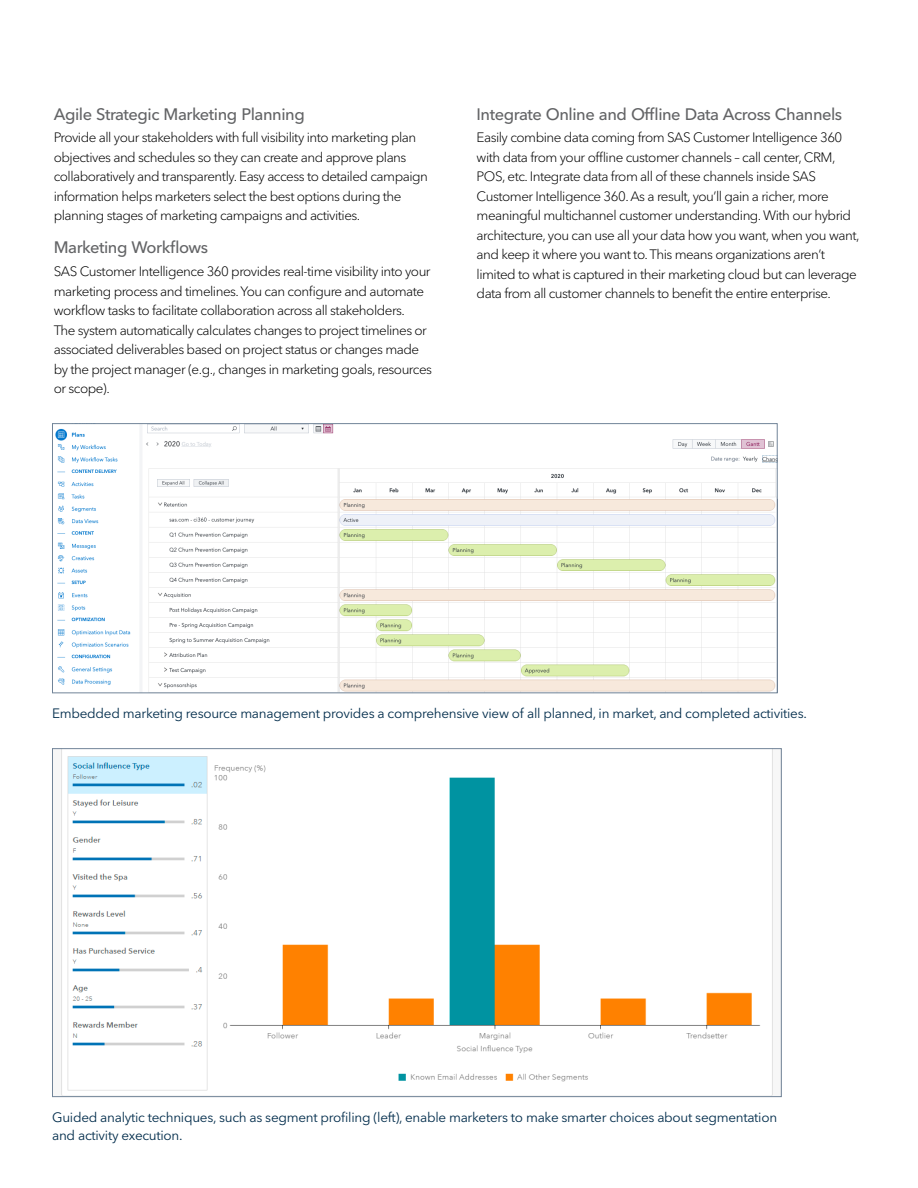
<style>
.page{position:relative;width:918px;height:1188px;background:#fff}
.page>*{position:absolute;margin:0;border:0;box-sizing:border-box;transform-origin:0 0}
.Subhead-2{font:500 16.5px "Avenir Next W1 G";letter-spacing:-.03em;color:#636466}
.Body{font:300 13.5px/19.5px "Avenir Next W1 G";letter-spacing:-.04em;color:#000}
.t1{font:13.5px/18px "Avenir Next W1 G";letter-spacing:-.02em;color:#002c4b}
</style>
<div class="page">
<hr style="left:917px;top:0;width:1px;height:76px;background:#71ebeb">
<img style="left:55px;top:425px;width:721px;height:266px">
<div style="left:52px;top:423px;width:726px;height:270px;border:1px solid #718498"></div>
<img style="left:61px;top:750px;width:712px;height:345px">
<h3 class="Subhead-2" style="left:54px;top:104px;width:252px">Agile Strategic Marketing Planning</h3>
<p class="Body" style="left:54px;top:128px;width:376px">Provide all your stakeholders with full visibility into marketing plan objectives and schedules so they can create and approve plans collaboratively and transparently. Easy access to detailed campaign information helps marketers select the best options during the planning stages of marketing campaigns and activities.</p>
<h3 class="Subhead-2" style="left:54px;top:238px;width:156px">Marketing Workflows</h3>
<p class="Body" style="left:54px;top:262px;width:380px">SAS Customer Intelligence 360 provides real-time visibility into your marketing process and timelines. You can configure and automate workflow tasks to facilitate collaboration across all stakeholders.<br>The system automatically calculates changes to project timelines or associated deliverables based on project status or changes made by the project manager (e.g., changes in marketing goals, resources or scope).</p>
<h3 class="Subhead-2" style="left:477px;top:104px;width:367px">Integrate Online and Offline Data Across Channels</h3>
<p class="Body" style="left:477px;top:128px;width:384px">Easily combine data coming from SAS Customer Intelligence 360 with data from your offline customer channels – call center, CRM, POS, etc. Integrate data from all of these channels inside SAS Customer Intelligence 360. As a result, you’ll gain a richer, more meaningful multichannel customer understanding. With our hybrid architecture, you can use all your data how you want, when you want, and keep it where you want to. This means organizations aren’t limited to what is captured in their marketing cloud but can leverage data from all customer channels to benefit the entire enterprise.</p>
<p class="t1" style="left:52px;top:705px;width:756px">Embedded marketing resource management provides a comprehensive view of all planned, in market, and completed activities.</p>
<p class="t1" style="left:52px;top:1108px;width:727px">Guided analytic techniques, such as segment profiling (left), enable marketers to make smarter choices about segmentation and activity execution.</p>
</div>
